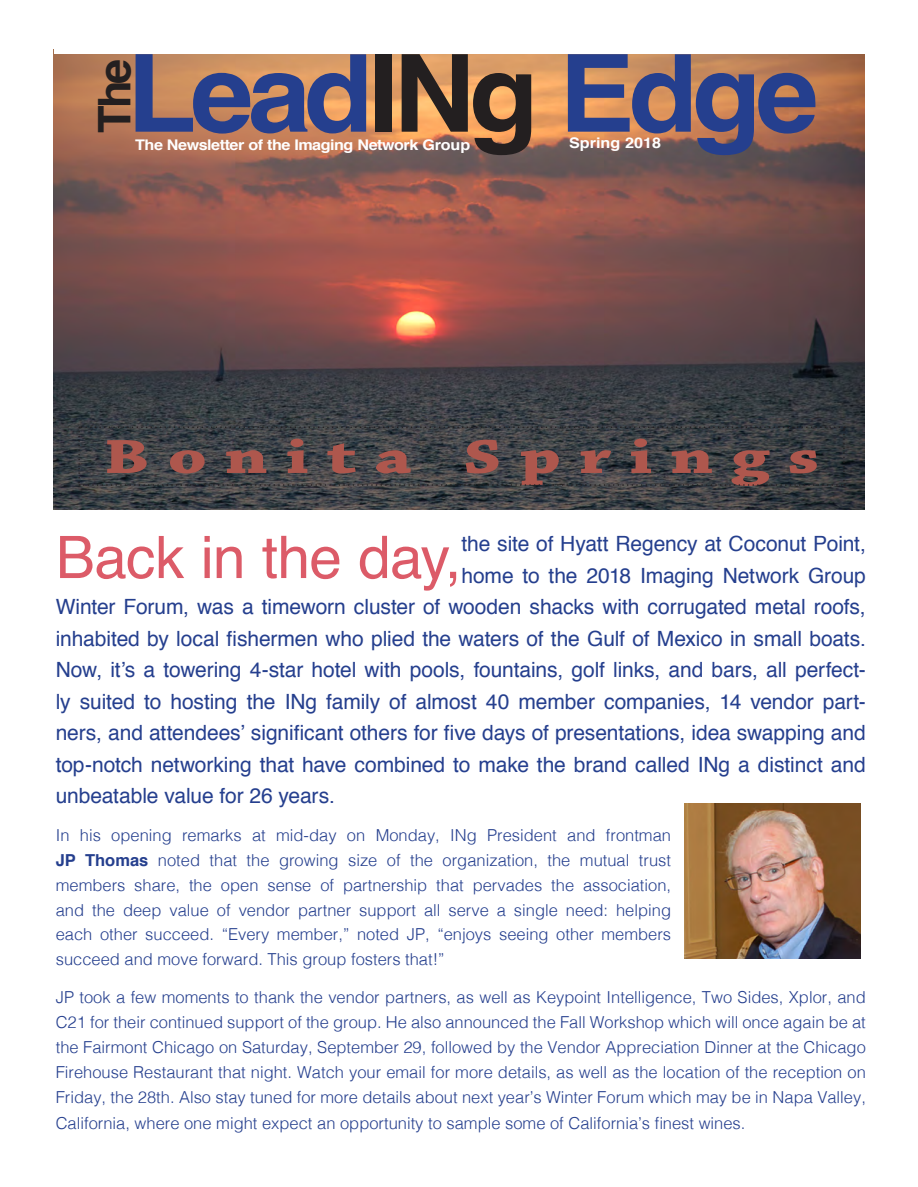
<style>
.page{position:relative;width:918px;height:1187px;background:#fff}
.page>*{position:absolute;margin:0;border:0;box-sizing:border-box;transform-origin:0 0}
.t1{font:700 107.7px "Helvetica";letter-spacing:-.05em;color:#253f8e;scale:1.05 1}
.t2{font:58.65px "Helvetica";letter-spacing:-.015em;color:#dc5b68}
.t3{font:700 50.55px "Chaparral Pro";letter-spacing:.25em;color:#ae574d;scale:1.41 1}
.t4{font:700 45px "Helvetica";color:#231f20}
.t5{font:21px "Helvetica";letter-spacing:-.005em;color:#253f8e}
.t6{font:300 16.5px/24.8px "Helvetica";color:#253f8e;text-align:justify}
.t7{font:700 14.7px "Helvetica";letter-spacing:-.03em;color:#fff;scale:1.1 1}
.t8{font:700 14.7px "Helvetica";color:#fff;scale:1.1 1}
.s1{color:#231f20}
.s2{font-weight:700}
</style>
<div class="page">
<img style="left:53px;top:50px;width:811px;height:459px">
<div style="left:54px;top:34px;width:811px;height:20px;background:#fff"></div>
<img style="left:684px;top:803px;width:177px;height:155px">
<svg style="left:78px;top:426px;width:767px;height:60px;background:#3d4145"></svg>
<p class="t1" style="left:127px;top:7px;width:660px">Lead<span class="s1">INg</span> Edge</p>
<p class="t4" style="left:78px;top:133px;width:76px;rotate:-90deg">The</p>
<p class="t7" style="left:135px;top:133px;width:306px">The Newsletter of the Imaging Network Group</p>
<p class="t8" style="left:569px;top:131px;width:85px">Spring 2018</p>
<p class="t3" style="left:104px;top:427px;width:509px">Bonita Springs</p>
<p class="t2" style="left:56px;top:512px;width:407px">Back in the day,</p>
<p class="t5" style="left:461px;top:527px;width:406px">the site of Hyatt Regency at Coconut Point,</p>
<p class="t5" style="left:461px;top:559px;width:406px">home to the 2018 Imaging Network Group</p>
<p class="t5" style="left:56px;top:590px;width:811px">Winter Forum, was a timeworn cluster of wooden shacks with corrugated metal roofs,</p>
<p class="t5" style="left:56px;top:622px;width:811px">inhabited by local fishermen who plied the waters of the Gulf of Mexico in small boats.</p>
<p class="t5" style="left:56px;top:653px;width:811px">Now, it’s a towering 4-star hotel with pools, fountains, golf links, and bars, all perfect-</p>
<p class="t5" style="left:56px;top:685px;width:811px">ly suited to hosting the INg family of almost 40 member companies, 14 vendor part-</p>
<p class="t5" style="left:56px;top:716px;width:811px">ners, and attendees’ significant others for five days of presentations, idea swapping and</p>
<p class="t5" style="left:56px;top:748px;width:811px">top-notch networking that have combined to make the brand called INg a distinct and</p>
<p class="t5" style="left:56px;top:779px;width:281px">unbeatable value for 26 years.</p>
<p class="t6" style="left:56px;top:822px;width:617px">In his opening remarks at mid-day on Monday, INg President and frontman <span class="s2">JP Thomas</span> noted that the growing size of the organization, the mutual trust members share, the open sense of partnership that pervades the association, and the deep value of vendor partner support all serve a single need: helping each other succeed. “Every member,” noted JP, “enjoys seeing other members succeed and move forward. This group fosters that!”</p>
<p class="t6" style="left:56px;top:984px;width:812px">JP took a few moments to thank the vendor partners, as well as Keypoint Intelligence, Two Sides, Xplor, and C21 for their continued support of the group. He also announced the Fall Workshop which will once again be at the Fairmont Chicago on Saturday, September 29, followed by the Vendor Appreciation Dinner at the Chicago Firehouse Restaurant that night. Watch your email for more details, as well as the location of the reception on Friday, the 28th. Also stay tuned for more details about next year’s Winter Forum which may be in Napa Valley, California, where one might expect an opportunity to sample some of California’s finest wines.</p>
</div>
